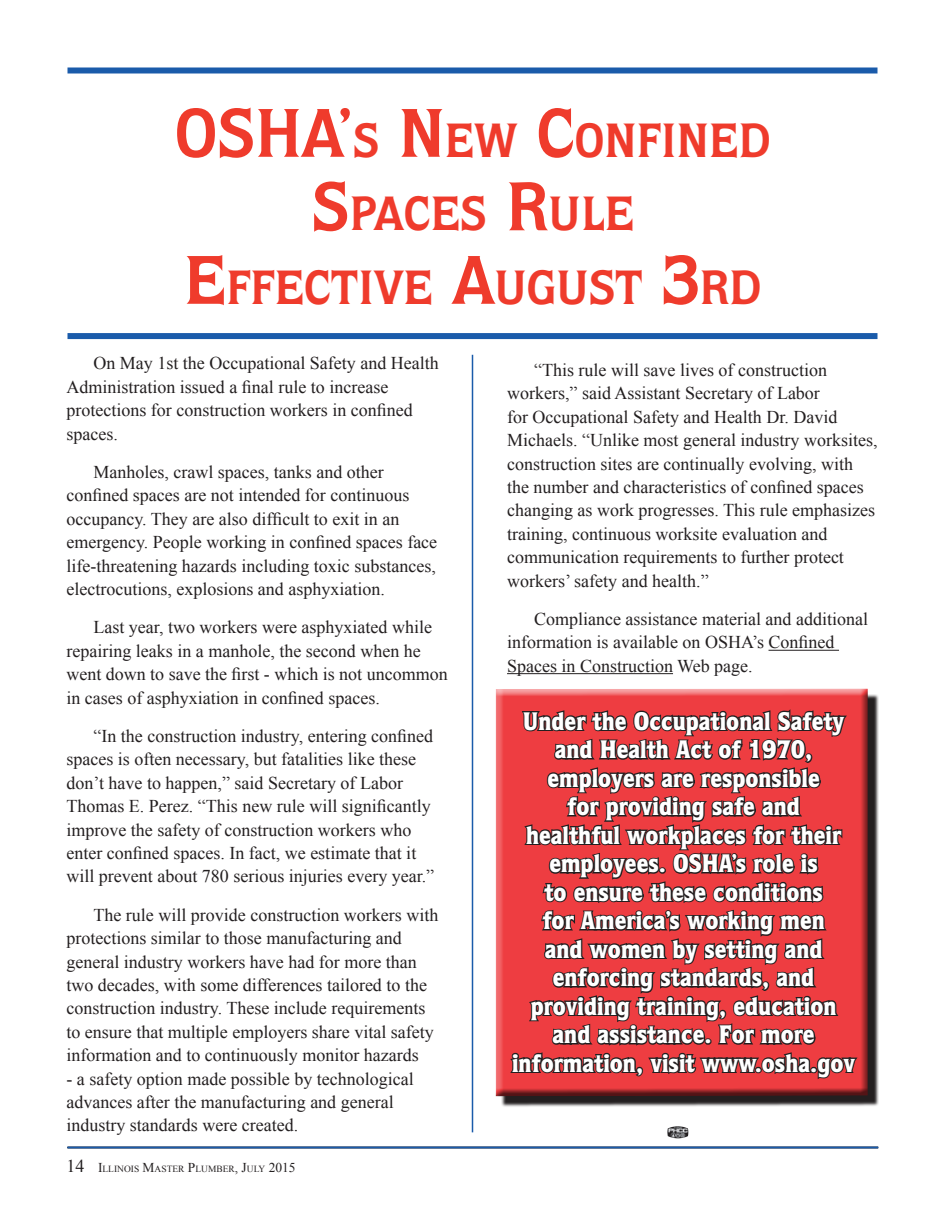
<style>
.page{position:relative;width:945px;height:1215px;background:#fff}
.page>*{position:absolute;margin:0;border:0;box-sizing:border-box;transform-origin:0 0}
.t1{font:700 48.3px/73.5px "Quorum";color:#ef3b2c;text-align:center}
.t2{font:900 25.5px/28.5px "Quorum";color:#fff;text-align:center;scale:.92 1}
.t3{font:18px/23.4px "Times New Roman";color:#231f20}
.t4{font:9.45px "Times New Roman";color:#231f20}
.s1{font-size:69px}
.s2{font-size:18px}
.s3{font-size:13.5px}
</style>
<div class="page">
<hr style="left:68px;top:1147px;width:810px;height:1px;background:#1a5baa">
<hr style="left:769px;top:650px;width:70px;height:1px;background:#231f20">
<hr style="left:507px;top:673px;width:166px;height:1px;background:#231f20">
<div style="left:68px;top:68px;width:810px;height:6px;background:#1a5baa"></div>
<div style="left:68px;top:333px;width:810px;height:6px;background:#1a5baa"></div>
<hr style="left:472px;top:355px;width:1px;height:777px;background:#1a5baa">
<svg style="left:501px;top:694px;width:378px;height:413px;background:#5e5b5c"></svg>
<div style="left:495px;top:688px;width:375px;height:409px;background:#231f20;opacity:.75"></div>
<svg style="left:508px;top:708px;width:352px;height:383px;background:#ad3336"></svg>
<h1 class="t1" style="left:175px;top:103px;width:592px"><span class="s1">OSHA’</span>S <span class="s1">N</span>EW <span class="s1">C</span>ONFINED<br><span class="s1">S</span>PACES <span class="s1">R</span>ULE<br><span class="s1">E</span>FFECTIVE <span class="s1">A</span>UGUST <span class="s1">3</span>RD</h1>
<p class="t3" style="left:66px;top:351px;width:374px;text-indent:27px">On May 1st the Occupational Safety and Health Administration issued a final rule to increase protections for construction workers in confined spaces.</p>
<p class="t3" style="left:66px;top:460px;width:372px;text-indent:27px">Manholes, crawl spaces, tanks and other confined spaces are not intended for continuous occupancy. They are also difficult to exit in an emergency. People working in confined spaces face life-threatening hazards including toxic substances, electrocutions, explosions and asphyxiation.</p>
<p class="t3" style="left:66px;top:615px;width:383px;text-indent:27px">Last year, two workers were asphyxiated while repairing leaks in a manhole, the second when he went down to save the first - which is not uncommon in cases of asphyxiation in confined spaces.</p>
<p class="t3" style="left:66px;top:724px;width:369px;text-indent:27px">“In the construction industry, entering confined spaces is often necessary, but fatalities like these don’t have to happen,” said Secretary of Labor Thomas E. Perez. “This new rule will significantly improve the safety of construction workers who enter confined spaces. In fact, we estimate that it will prevent about 780 serious injuries every year.”</p>
<p class="t3" style="left:66px;top:903px;width:373px;text-indent:27px">The rule will provide construction workers with protections similar to those manufacturing and general industry workers have had for more than two decades, with some differences tailored to the construction industry. These include requirements to ensure that multiple employers share vital safety information and to continuously monitor hazards</p>
<p class="t3" style="left:66px;top:1067px;width:349px">- a safety option made possible by technological advances after the manufacturing and general industry standards were created.</p>
<p class="t4" style="left:67px;top:1163px;width:231px"><span class="s2">14</span> <span class="s3">I</span>LLINOIS <span class="s3">M</span>ASTER <span class="s3">P</span>LUMBER<span class="s3">, J</span>ULY <span class="s3">2015</span></p>
<p class="t3" style="left:507px;top:358px;width:372px;text-indent:27px">“This rule will save lives of construction workers,” said Assistant Secretary of Labor<br>for Occupational Safety and Health Dr. David Michaels. “Unlike most general industry worksites, construction sites are continually evolving, with the number and characteristics of confined spaces changing as work progresses. This rule emphasizes training, continuous worksite evaluation and communication requirements to further protect workers’ safety and health.”</p>
<p class="t3" style="left:507px;top:607px;width:362px;text-indent:27px">Compliance assistance material and additional information is available on OSHA’s Confined<br>Spaces in Construction Web page.</p>
<p class="t2" style="left:512px;top:706px;width:374px">Under the Occupational Safety and Health Act of 1970, employers are responsible<br>for providing safe and<br>healthful workplaces for their employees. OSHA’s role is<br>to ensure these conditions<br>for America’s working men<br>and women by setting and enforcing standards, and providing training, education and assistance. For more information, visit www.osha.gov</p>
</div>
